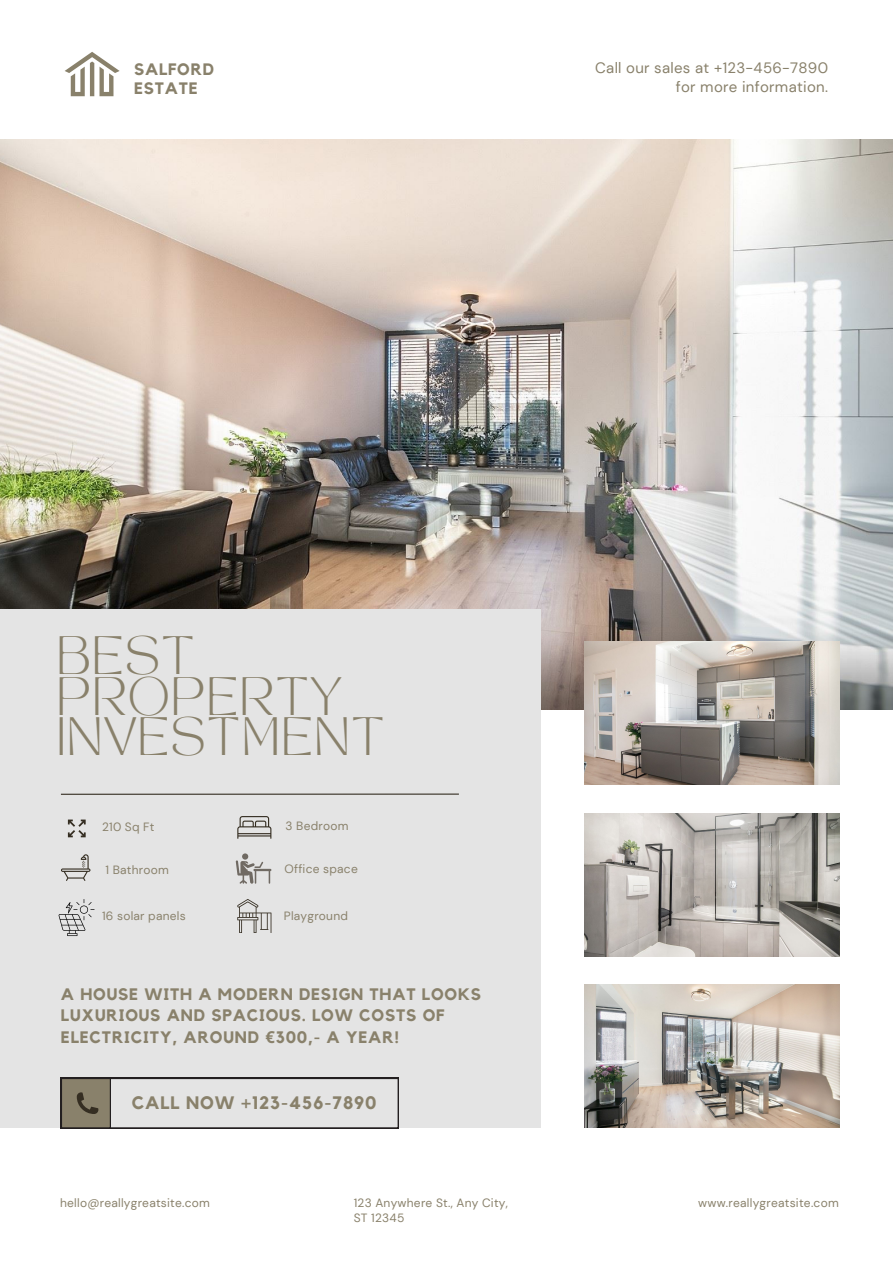
<style>
.page{position:relative;width:893px;height:1264px;background:#fff}
.page>*{position:absolute;margin:0;border:0;box-sizing:border-box;transform-origin:0 0}
.t1{font:37.8px/40.5px "TAN MONCHERI Regular";letter-spacing:.04em;color:#89816b}
.t2{font:700 18px "Kollektif";letter-spacing:.05em;color:#89816b}
.t3{font:700 16.65px/21.3px "Kollektif";letter-spacing:.05em;color:#89816b}
.t4{font:700 16.5px "Kollektif";letter-spacing:.05em;color:#89816b}
.t5{font:15px "DM Sans";letter-spacing:.02em;color:#89816b}
.t6{font:12px "DM Sans";letter-spacing:.02em;color:#89816b}
.s1{font-family:"Noto Sans"}
</style>
<div class="page">
<img style="left:0;top:139px;width:892px;height:470px">
<div style="left:0;top:609px;width:541px;height:518px;background:#e4e4e4"></div>
<img style="left:585px;top:813px;width:254px;height:143px">
<img style="left:585px;top:984px;width:254px;height:143px">
<hr style="left:61px;top:793px;width:398px;height:1px;background:#352e22">
<img style="left:541px;top:534px;width:351px;height:175px">
<img style="left:585px;top:642px;width:254px;height:142px">
<svg style="left:68px;top:819px;width:18px;height:18px"></svg>
<svg style="left:61px;top:854px;width:29px;height:26px"></svg>
<svg style="left:237px;top:816px;width:34px;height:22px"></svg>
<svg style="left:237px;top:899px;width:34px;height:33px"></svg>
<svg style="left:65px;top:52px;width:55px;height:44px"></svg>
<svg style="left:61px;top:1077px;width:337px;height:51px"></svg>
<svg style="left:236px;top:853px;width:35px;height:30px"></svg>
<svg style="left:59px;top:899px;width:35px;height:37px"></svg>
<p class="t4" style="left:134px;top:62px;width:81px">SALFORD</p>
<p class="t4" style="left:134px;top:81px;width:65px">ESTATE</p>
<p class="t5" style="left:595px;top:58px;width:234px">Call our sales at +123-456-7890</p>
<p class="t5" style="left:675px;top:77px;width:154px">for more information.</p>
<p class="t1" style="left:57px;top:642px;width:287px">BEST<br>PROPERTY</p>
<p class="t1" style="left:57px;top:723px;width:329px">INVESTMENT</p>
<p class="t6" style="left:102px;top:818px;width:54px">210 Sq Ft</p>
<p class="t6" style="left:285px;top:818px;width:64px">3 Bedroom</p>
<p class="t6" style="left:105px;top:862px;width:65px">1 Bathroom</p>
<p class="t6" style="left:284px;top:861px;width:75px">Office space</p>
<p class="t6" style="left:102px;top:907px;width:85px">16 solar panels</p>
<p class="t6" style="left:284px;top:907px;width:66px">Playground</p>
<p class="t3" style="left:61px;top:984px;width:421px">A HOUSE WITH A MODERN DESIGN THAT LOOKS</p>
<p class="t3" style="left:61px;top:1005px;width:385px">LUXURIOUS AND SPACIOUS. LOW COSTS OF<br>ELECTRICITY, AROUND <span class="s1">€</span>300,- A YEAR!</p>
<p class="t2" style="left:132px;top:1094px;width:246px">CALL NOW +123-456-7890</p>
<p class="t6" style="left:60px;top:1195px;width:151px">hello@reallygreatsite.com</p>
<p class="t6" style="left:354px;top:1195px;width:156px">123 Anywhere St., Any City,</p>
<p class="t6" style="left:698px;top:1195px;width:142px">www.reallygreatsite.com</p>
<p class="t6" style="left:354px;top:1209px;width:52px">ST 12345</p>
</div>
